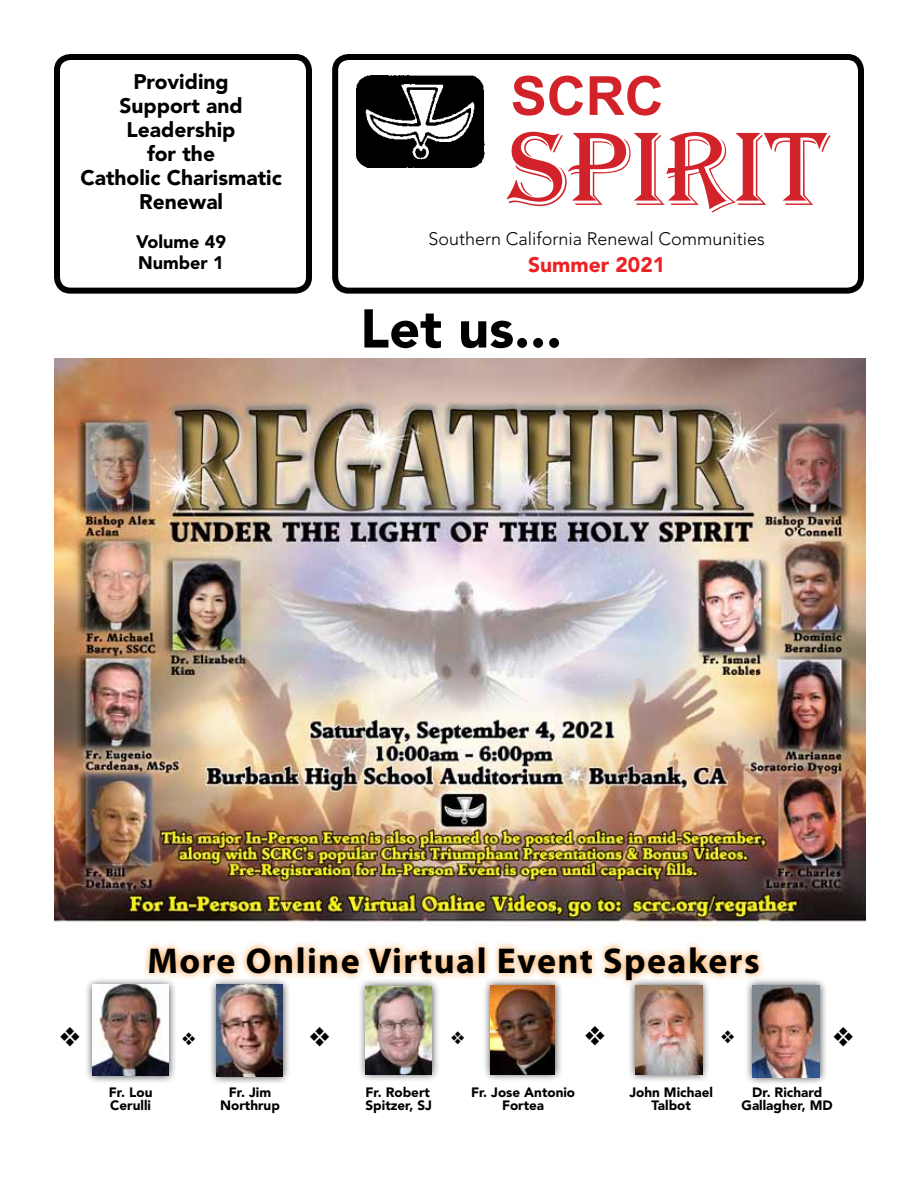
<style>
.page{position:relative;width:918px;height:1188px;background:#fff}
.page>*{position:absolute;margin:0;border:0;box-sizing:border-box;transform-origin:0 0}
.t1{font:108px "Algerian";color:#d2232a}
.t2{font:900 54px "Avenir LT Std";color:#000}
.t3{font:700 54px "Arial";color:#d2232a}
.t4{font:700 36px "Myriad Pro";letter-spacing:.04em;color:#000}
.t5{font:900 21px/24px "Avenir LT Std";color:#000;text-align:center}
.t6{font:900 21px "Avenir LT Std";color:#ed2124}
.t7{font:300 18px "Avenir LT Std";color:#000}
.t8{font:900 18px/21px "Avenir LT Std";color:#000}
.t9{font:900 13.5px/13.5px "Avenir LT Std";color:#000;text-align:center}
</style>
<div class="page">
<div style="left:54px;top:54px;width:258px;height:240px;border:6px solid #000;border-radius:14px"></div>
<div style="left:332px;top:54px;width:532px;height:240px;border:6px solid #000;border-radius:14px"></div>
<img style="left:356px;top:76px;width:129px;height:92px">
<div style="left:142px;top:940px;width:623px;height:47px;background:#f9840b;opacity:.81"></div>
<div style="left:482px;top:977px;width:81px;height:105px;background:#000;opacity:.75"></div>
<img style="left:490px;top:986px;width:65px;height:88px">
<div style="left:357px;top:978px;width:83px;height:105px;background:#000;opacity:.75"></div>
<img style="left:366px;top:986px;width:66px;height:88px">
<div style="left:745px;top:977px;width:83px;height:108px;background:#000;opacity:.75"></div>
<img style="left:753px;top:986px;width:67px;height:91px">
<div style="left:208px;top:977px;width:83px;height:108px;background:#000;opacity:.75"></div>
<img style="left:216px;top:985px;width:66px;height:92px">
<div style="left:85px;top:977px;width:92px;height:107px;background:#000;opacity:.75"></div>
<img style="left:93px;top:985px;width:75px;height:91px">
<div style="left:627px;top:978px;width:83px;height:105px;background:#000;opacity:.75"></div>
<img style="left:635px;top:986px;width:67px;height:89px">
<img style="left:54px;top:359px;width:812px;height:568px">
<h3 class="t5" style="left:80px;top:70px;width:203px">Providing<br>Support and<br>Leadership<br>for the<br>Catholic Charismatic<br>Renewal</h3>
<h3 class="t8" style="left:136px;top:231px;width:91px">Volume 49<br>Number 1</h3>
<h2 class="t3" style="left:511px;top:58px;width:154px">SCRC</h2>
<h1 class="t1" style="left:508px;top:109px;width:322px">SPIRIT</h1>
<h3 class="t7" style="left:428px;top:229px;width:338px">Southern California Renewal Communities</h3>
<h3 class="t6" style="left:528px;top:252px;width:139px">Summer 2021</h3>
<h2 class="t2" style="left:360px;top:296px;width:203px">Let us...</h2>
<h3 class="t4" style="left:148px;top:937px;width:614px">More Online Virtual Event Speakers</h3>
<p class="t9" style="left:109px;top:1085px;width:45px;text-align:left">Fr. Lou<br>Cerulli</p>
<p class="t9" style="left:220px;top:1085px;width:61px">Fr. Jim<br>Northrup</p>
<p class="t9" style="left:366px;top:1085px;width:68px;text-align:left">Fr. Robert<br>Spitzer, SJ</p>
<p class="t9" style="left:471px;top:1085px;width:106px">Fr. Jose Antonio<br>Fortea</p>
<p class="t9" style="left:629px;top:1085px;width:85px">John Michael<br>Talbot</p>
<p class="t9" style="left:742px;top:1085px;width:93px">Dr. Richard<br>Gallagher, MD</p>
</div>
